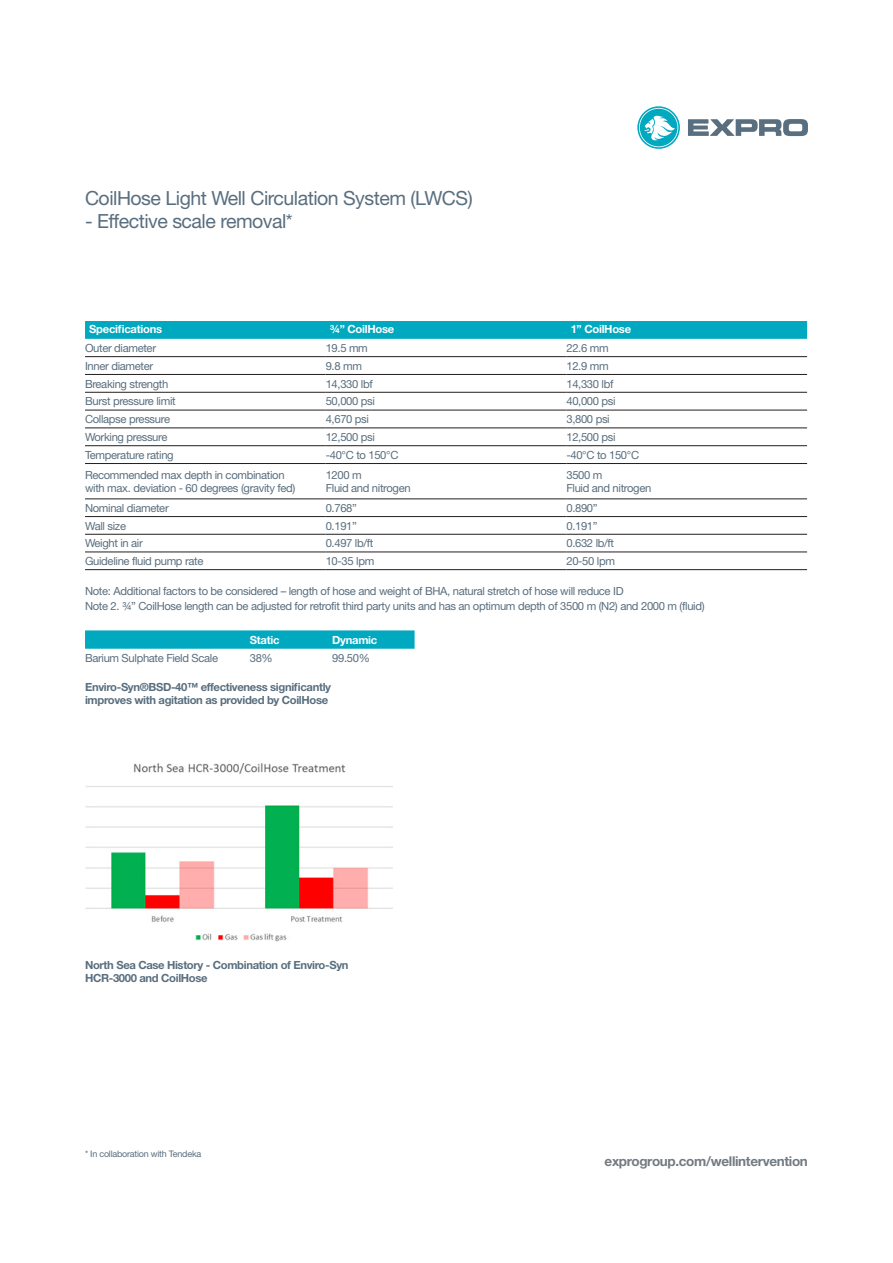
<style>
.page{position:relative;width:893px;height:1263px;background:#fff}
.page>*{position:absolute;margin:0;border:0;box-sizing:border-box;transform-origin:0 0}
.t1{font:19.5px "Helvetica Neue";letter-spacing:-.025em;color:#596e7e}
.t2{font:700 13.5px "Helvetica Neue LT Std";letter-spacing:-.025em;color:#737b82}
.t3{font:11.25px/13.5px "Helvetica Neue";letter-spacing:-.03em;color:#596e7e}
.t4{font:700 11.25px/13.5px "Helvetica Neue LT Std";letter-spacing:-.03em;color:#596e7e}
.t5{font:700 11.25px "Helvetica Neue LT Std";letter-spacing:-.025em;color:#fff}
.t6{font:9px "Helvetica Neue";letter-spacing:-.025em;color:#596e7e}
</style>
<div class="page">
<svg style="left:688px;top:119px;width:120px;height:17px"></svg>
<svg style="left:637px;top:106px;width:43px;height:43px"></svg>
<div style="left:85px;top:321px;width:722px;height:18px;background:#00a9bf"></div>
<hr style="left:85px;top:356px;width:241px;height:1px;background:#231f20">
<hr style="left:326px;top:356px;width:240px;height:1px;background:#231f20">
<hr style="left:566px;top:356px;width:241px;height:1px;background:#231f20">
<hr style="left:85px;top:374px;width:241px;height:1px;background:#231f20">
<hr style="left:326px;top:374px;width:240px;height:1px;background:#231f20">
<hr style="left:566px;top:374px;width:241px;height:1px;background:#231f20">
<hr style="left:85px;top:392px;width:241px;height:1px;background:#231f20">
<hr style="left:326px;top:392px;width:240px;height:1px;background:#231f20">
<hr style="left:566px;top:392px;width:241px;height:1px;background:#231f20">
<hr style="left:85px;top:410px;width:241px;height:1px;background:#231f20">
<hr style="left:326px;top:410px;width:240px;height:1px;background:#231f20">
<hr style="left:566px;top:410px;width:241px;height:1px;background:#231f20">
<hr style="left:85px;top:428px;width:241px;height:1px;background:#231f20">
<hr style="left:326px;top:428px;width:240px;height:1px;background:#231f20">
<hr style="left:566px;top:428px;width:241px;height:1px;background:#231f20">
<hr style="left:85px;top:445px;width:241px;height:1px;background:#231f20">
<hr style="left:326px;top:445px;width:240px;height:1px;background:#231f20">
<hr style="left:566px;top:445px;width:241px;height:1px;background:#231f20">
<hr style="left:85px;top:463px;width:241px;height:1px;background:#231f20">
<hr style="left:326px;top:463px;width:240px;height:1px;background:#231f20">
<hr style="left:566px;top:463px;width:241px;height:1px;background:#231f20">
<hr style="left:85px;top:499px;width:241px;height:1px;background:#231f20">
<hr style="left:326px;top:499px;width:240px;height:1px;background:#231f20">
<hr style="left:566px;top:499px;width:241px;height:1px;background:#231f20">
<hr style="left:85px;top:516px;width:241px;height:1px;background:#231f20">
<hr style="left:326px;top:516px;width:240px;height:1px;background:#231f20">
<hr style="left:566px;top:516px;width:241px;height:1px;background:#231f20">
<hr style="left:85px;top:534px;width:241px;height:1px;background:#231f20">
<hr style="left:326px;top:534px;width:240px;height:1px;background:#231f20">
<hr style="left:566px;top:534px;width:241px;height:1px;background:#231f20">
<hr style="left:85px;top:552px;width:241px;height:1px;background:#231f20">
<hr style="left:326px;top:552px;width:240px;height:1px;background:#231f20">
<hr style="left:566px;top:552px;width:241px;height:1px;background:#231f20">
<hr style="left:85px;top:569px;width:241px;height:1px;background:#231f20">
<hr style="left:326px;top:569px;width:240px;height:1px;background:#231f20">
<hr style="left:566px;top:569px;width:241px;height:1px;background:#231f20">
<svg style="left:85px;top:630px;width:330px;height:19px;background:#09acc1"></svg>
<img style="left:85px;top:763px;width:308px;height:179px">
<p class="t1" style="left:85px;top:186px;width:389px">CoilHose Light Well Circulation System (LWCS)</p>
<p class="t1" style="left:85px;top:209px;width:209px">- Effective scale removal*</p>
<p class="t5" style="left:89px;top:322px;width:74px">Specifications</p>
<p class="t5" style="left:330px;top:322px;width:66px">¾” CoilHose</p>
<p class="t5" style="left:571px;top:322px;width:62px">1” CoilHose</p>
<p class="t3" style="left:85px;top:341px;width:73px">Outer diameter</p>
<p class="t3" style="left:326px;top:341px;width:44px">19.5 mm</p>
<p class="t3" style="left:566px;top:341px;width:44px">22.6 mm</p>
<p class="t3" style="left:85px;top:359px;width:70px">Inner diameter</p>
<p class="t3" style="left:326px;top:359px;width:38px">9.8 mm</p>
<p class="t3" style="left:566px;top:359px;width:44px">12.9 mm</p>
<p class="t3" style="left:85px;top:377px;width:85px">Breaking strength</p>
<p class="t3" style="left:326px;top:377px;width:48px">14,330 lbf</p>
<p class="t3" style="left:566px;top:377px;width:48px">14,330 lbf</p>
<p class="t3" style="left:85px;top:394px;width:92px">Burst pressure limit</p>
<p class="t3" style="left:326px;top:394px;width:51px">50,000 psi</p>
<p class="t3" style="left:566px;top:394px;width:51px">40,000 psi</p>
<p class="t3" style="left:85px;top:412px;width:87px">Collapse pressure</p>
<p class="t3" style="left:326px;top:412px;width:45px">4,670 psi</p>
<p class="t3" style="left:566px;top:412px;width:45px">3,800 psi</p>
<p class="t3" style="left:85px;top:430px;width:84px">Working pressure</p>
<p class="t3" style="left:326px;top:430px;width:51px">12,500 psi</p>
<p class="t3" style="left:566px;top:430px;width:51px">12,500 psi</p>
<p class="t3" style="left:85px;top:448px;width:90px">Temperature rating</p>
<p class="t3" style="left:326px;top:448px;width:74px">-40°C to 150°C</p>
<p class="t3" style="left:566px;top:448px;width:74px">-40°C to 150°C</p>
<p class="t3" style="left:85px;top:468px;width:212px">Recommended max depth in combination with max. deviation - 60 degrees (gravity fed)</p>
<p class="t3" style="left:326px;top:468px;width:38px">1200 m</p>
<p class="t3" style="left:566px;top:468px;width:38px">3500 m</p>
<p class="t3" style="left:566px;top:481px;width:86px">Fluid and nitrogen</p>
<p class="t3" style="left:326px;top:481px;width:86px">Fluid and nitrogen</p>
<p class="t3" style="left:85px;top:501px;width:85px">Nominal diameter</p>
<p class="t3" style="left:326px;top:501px;width:33px">0.768”</p>
<p class="t3" style="left:566px;top:501px;width:33px">0.890”</p>
<p class="t3" style="left:85px;top:519px;width:43px">Wall size</p>
<p class="t3" style="left:326px;top:519px;width:33px">0.191”</p>
<p class="t3" style="left:566px;top:519px;width:33px">0.191”</p>
<p class="t3" style="left:85px;top:536px;width:59px">Weight in air</p>
<p class="t3" style="left:326px;top:536px;width:49px">0.497 lb/ft</p>
<p class="t3" style="left:566px;top:536px;width:49px">0.632 lb/ft</p>
<p class="t3" style="left:85px;top:554px;width:120px">Guideline fluid pump rate</p>
<p class="t3" style="left:326px;top:554px;width:50px">10-35 lpm</p>
<p class="t3" style="left:566px;top:554px;width:50px">20-50 lpm</p>
<p class="t3" style="left:85px;top:584px;width:540px">Note: Additional factors to be considered – length of hose and weight of BHA, natural stretch of hose will reduce ID</p>
<p class="t3" style="left:85px;top:599px;width:621px">Note 2. ¾” CoilHose length can be adjusted for retrofit third party units and has an optimum depth of 3500 m (N2) and 2000 m (fluid)</p>
<p class="t5" style="left:250px;top:633px;width:31px">Static</p>
<p class="t5" style="left:332px;top:633px;width:47px">Dynamic</p>
<p class="t3" style="left:85px;top:651px;width:135px">Barium Sulphate Field Scale</p>
<p class="t3" style="left:250px;top:651px;width:25px">38%</p>
<p class="t3" style="left:332px;top:651px;width:39px">99.50%</p>
<p class="t4" style="left:85px;top:680px;width:248px">Enviro-Syn®BSD-40™ effectiveness significantly improves with agitation as provided by CoilHose</p>
<p class="t4" style="left:85px;top:958px;width:265px">North Sea Case History - Combination of Enviro-Syn</p>
<p class="t4" style="left:85px;top:971px;width:124px">HCR-3000 and CoilHose</p>
<p class="t6" style="left:85px;top:1148px;width:118px">* In collaboration with Tendeka</p>
<p class="t2" style="left:605px;top:1153px;width:205px">exprogroup.com/wellintervention</p>
</div>
